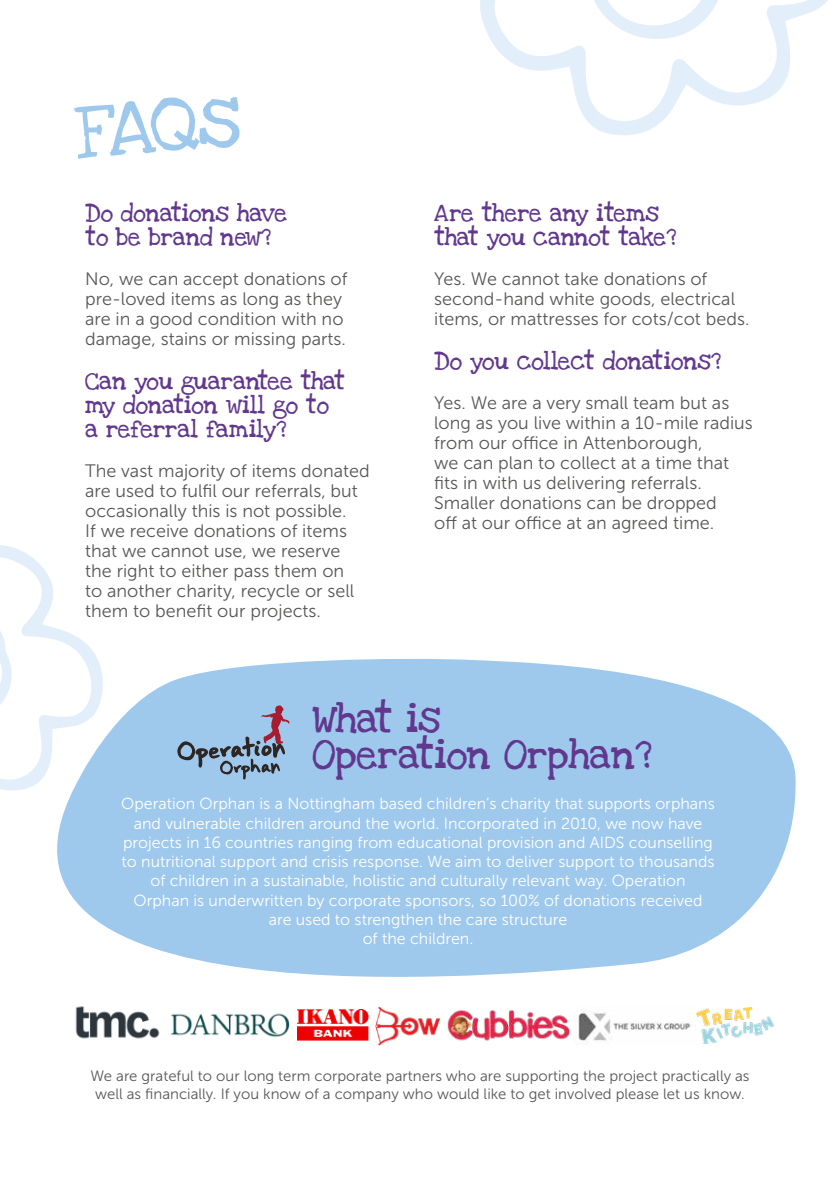
<style>
.page{position:relative;width:840px;height:1191px;background:#fff}
.page>*{position:absolute;margin:0;border:0;box-sizing:border-box;transform-origin:0 0}
.t1{font:58.4px "Love Ya Like A Sister Solid";color:#9ec9ed}
.t2{font:30px/36px "Love Ya Like A Sister Solid";color:#61388e}
.t3{font:18px/20px "Museo Sans 300";color:#575756}
.t4{font:18px/24px "Love Ya Like A Sister Solid";color:#61388e}
.t5{font:18px/24px "Love Ya Like A Sister Solid";letter-spacing:-.02em;color:#61388e}
.t6{font:16px/19.2px "Museo Sans 300";color:#fff;text-align:center}
.t7{font:15px/18px "Museo Sans 300";color:#575756;text-align:center}
</style>
<div class="page">
<svg style="left:57px;top:659px;width:739px;height:376px;fill:#9ec9ed"></svg>
<img style="left:297px;top:1010px;width:71px;height:30px">
<img style="left:169px;top:1007px;width:121px;height:30px">
<img style="left:67px;top:996px;width:102px;height:43px">
<svg style="left:177px;top:705px;width:112px;height:74px;background:#8eaac8"></svg>
<svg style="left:480px;top:0;width:348px;height:135px"></svg>
<svg style="left:586px;top:0;width:142px;height:45px"></svg>
<svg style="left:0;top:545px;width:104px;height:255px"></svg>
<img style="left:376px;top:1006px;width:64px;height:39px">
<img style="left:443px;top:1006px;width:251px;height:39px">
<img style="left:695px;top:1007px;width:77px;height:36px">
<h1 class="t1" style="left:70px;top:84px;width:168px;rotate:-5deg">FAQs</h1>
<p class="t4" style="left:85px;top:201px;width:203px">Do donations have to be brand new?</p>
<p class="t3" style="left:85px;top:269px;width:264px">No, we can accept donations of pre-loved items as long as they are in a good condition with no damage, stains or missing parts.</p>
<p class="t4" style="left:85px;top:369px;width:261px">Can you guarantee that my donation will go to a referral family?</p>
<p class="t3" style="left:85px;top:461px;width:286px">The vast majority of items donated are used to fulfil our referrals, but occasionally this is not possible.<br>If we receive donations of items that we cannot use, we reserve the right to either pass them on<br>to another charity, recycle or sell them to benefit our projects.</p>
<p class="t5" style="left:434px;top:201px;width:243px">Are there any items that you cannot take?</p>
<p class="t3" style="left:434px;top:269px;width:316px">Yes. We cannot take donations of second-hand white goods, electrical items, or mattresses for cots/cot beds.</p>
<p class="t4" style="left:434px;top:349px;width:288px">Do you collect donations?</p>
<p class="t3" style="left:434px;top:393px;width:320px">Yes. We are a very small team but as long as you live within a 10-mile radius from our office in Attenborough,<br>we can plan to collect at a time that fits in with us delivering referrals.<br>Smaller donations can be dropped<br>off at our office at an agreed time.</p>
<h2 class="t2" style="left:312px;top:702px;width:341px">What is<br>Operation Orphan?</h2>
<p class="t6" style="left:121px;top:794px;width:594px">Operation Orphan is a Nottingham based children’s charity that supports orphans and vulnerable children around the world. Incorporated in 2010, we now have projects in 16 countries ranging from educational provision and AIDS counselling to nutritional support and crisis response. We aim to deliver support to thousands of children in a sustainable, holistic and culturally relevant way. Operation Orphan is underwritten by corporate sponsors, so 100% of donations received are used to strengthen the care structure<br>of the children.</p>
<p class="t7" style="left:90px;top:1067px;width:660px">We are grateful to our long term corporate partners who are supporting the project practically as well as financially. If you know of a company who would like to get involved please let us know.</p>
</div>
